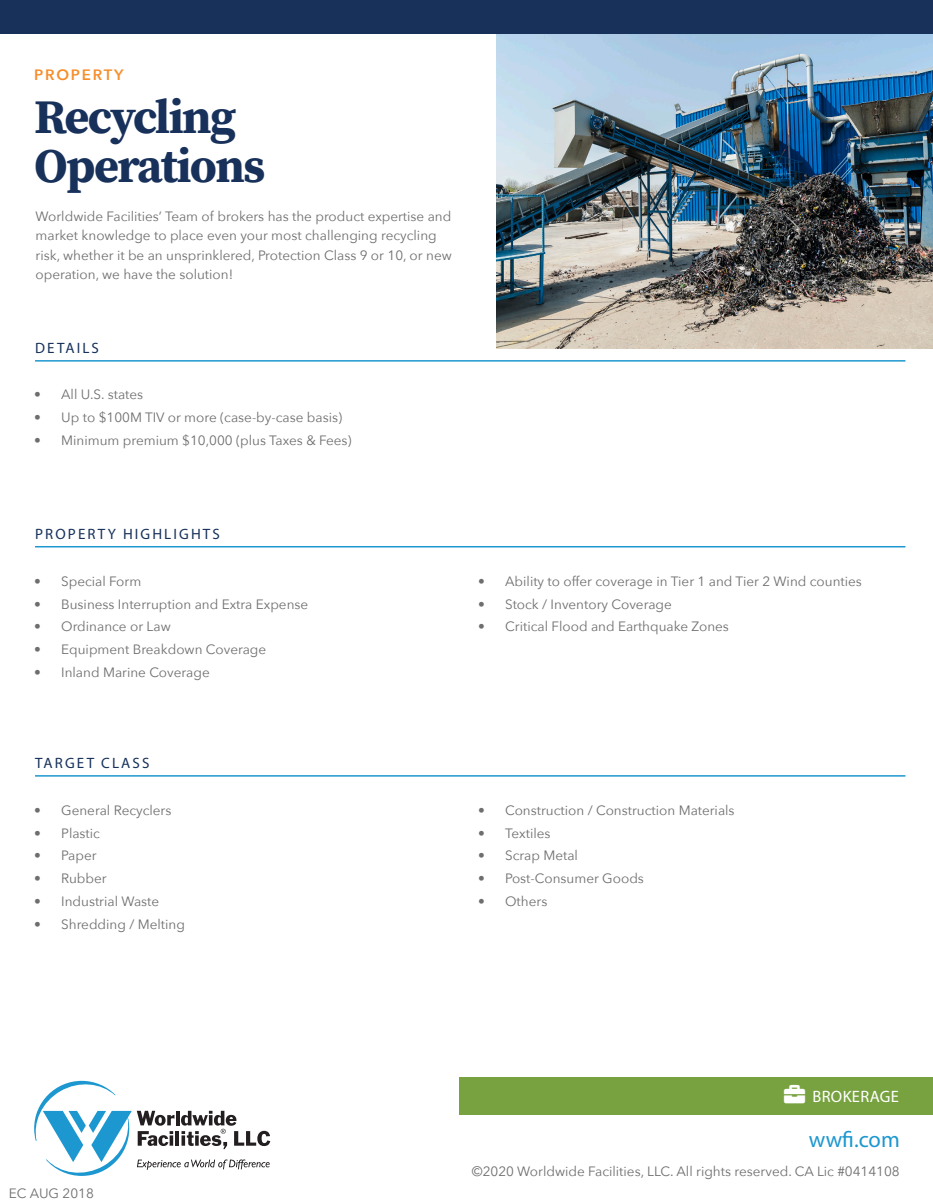
<style>
.page{position:relative;width:933px;height:1203px;background:#fff}
.page>*{position:absolute;margin:0;border:0;box-sizing:border-box;transform-origin:0 0}
.Pre-Header{font:700 48px/49.5px "Source Serif Pro";letter-spacing:-.035em;color:#17315b}
.URL{font:22.5px "Myriad Pro";color:#1c97cf}
.Division{font:16.5px "Myriad Pro";letter-spacing:.02em;color:#fff}
.Subheads{font:15px "Myriad Pro";letter-spacing:.14em;color:#17315b}
.Pre-Header-2{font:600 15px "Avenir Next";letter-spacing:.12em;color:#f68d2a}
.Bullets{font:13.5px/19.5px "Avenir Next";color:#6e6e6e}
.Disclaimer{font:13.5px "Avenir Next";color:#6e6e6e}
</style>
<div class="page">
<div style="left:459px;top:1076px;width:473px;height:38px;background:#77a23f"></div>
<svg style="left:34px;top:1080px;width:236px;height:96px"></svg>
<img style="left:496px;top:33px;width:436px;height:315px">
<div style="left:0;top:0;width:932px;height:33px;background:#17315b"></div>
<hr style="left:35px;top:360px;width:870px;height:1px;background:#1c97cf">
<hr style="left:35px;top:546px;width:870px;height:1px;background:#1c97cf">
<hr style="left:35px;top:775px;width:870px;height:1px;background:#1c97cf">
<p class="Pre-Header-2" style="left:34px;top:62px;width:91px">PROPERTY</p>
<p class="Pre-Header" style="left:34px;top:91px;width:232px">Recycling<br>Operations</p>
<p class="Bullets" style="left:36px;top:205px;width:417px">Worldwide Facilities’ Team of brokers has the product expertise and market knowledge to place even your most challenging recycling risk, whether it be an unsprinklered, Protection Class 9 or 10, or new operation, we have the solution!</p>
<p class="Subheads" style="left:35px;top:339px;width:65px">DETAILS</p>
<p class="Bullets" style="left:34px;top:384px;width:110px">• All U.S. states</p>
<p class="Bullets" style="left:34px;top:407px;width:309px">• Up to $100M TIV or more (case-by-case basis)</p>
<p class="Bullets" style="left:34px;top:429px;width:319px">• Minimum premium $10,000 (plus Taxes &amp; Fees)</p>
<p class="Subheads" style="left:35px;top:525px;width:186px">PROPERTY HIGHLIGHTS</p>
<p class="Bullets" style="left:34px;top:570px;width:108px">• Special Form</p>
<p class="Bullets" style="left:34px;top:593px;width:275px">• Business Interruption and Extra Expense</p>
<p class="Bullets" style="left:34px;top:616px;width:138px">• Ordinance or Law</p>
<p class="Bullets" style="left:34px;top:639px;width:233px">• Equipment Breakdown Coverage</p>
<p class="Bullets" style="left:34px;top:661px;width:177px">• Inland Marine Coverage</p>
<p class="Subheads" style="left:35px;top:753px;width:116px">TARGET CLASS</p>
<p class="Bullets" style="left:34px;top:799px;width:139px">• General Recyclers</p>
<p class="Bullets" style="left:34px;top:822px;width:67px">• Plastic</p>
<p class="Bullets" style="left:34px;top:845px;width:64px">• Paper</p>
<p class="Bullets" style="left:34px;top:867px;width:74px">• Rubber</p>
<p class="Bullets" style="left:34px;top:890px;width:126px">• Industrial Waste</p>
<p class="Bullets" style="left:34px;top:913px;width:152px">• Shredding / Melting</p>
<p class="Bullets" style="left:478px;top:570px;width:385px">• Ability to offer coverage in Tier 1 and Tier 2 Wind counties</p>
<p class="Bullets" style="left:478px;top:593px;width:195px">• Stock / Inventory Coverage</p>
<p class="Bullets" style="left:478px;top:616px;width:252px">• Critical Flood and Earthquake Zones</p>
<p class="Bullets" style="left:478px;top:799px;width:258px">• Construction / Construction Materials</p>
<p class="Bullets" style="left:478px;top:822px;width:74px">• Textiles</p>
<p class="Bullets" style="left:478px;top:845px;width:101px">• Scrap Metal</p>
<p class="Bullets" style="left:478px;top:867px;width:167px">• Post-Consumer Goods</p>
<p class="Bullets" style="left:478px;top:890px;width:71px">• Others</p>
<p class="Disclaimer" style="left:9px;top:1181px;width:86px">EC AUG 2018</p>
<p class="Division" style="left:812px;top:1085px;width:88px">BROKERAGE</p>
<p class="URL" style="left:808px;top:1125px;width:92px">wwfi.com</p>
<p class="Disclaimer" style="left:471px;top:1159px;width:429px">©2020 Worldwide Facilities, LLC. All rights reserved. CA Lic #0414108</p>
</div>
